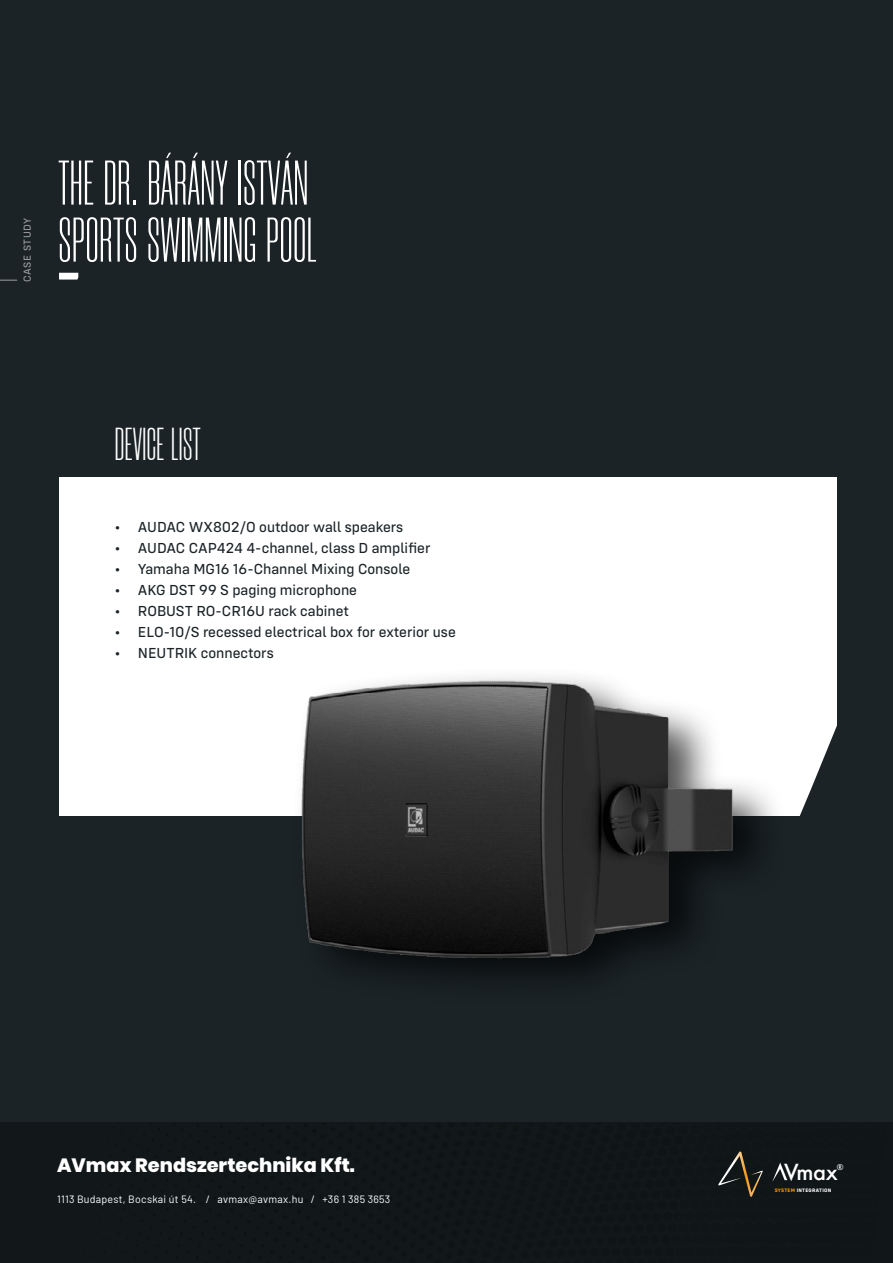
<style>
.page{position:relative;width:893px;height:1263px;background:#1b2327}
.page>*{position:absolute;margin:0;border:0;box-sizing:border-box;transform-origin:0 0}
.t1{font:300 63px/57px "Morganite";letter-spacing:.01em;color:#fff}
.t2{font:300 45.9px "Morganite";letter-spacing:.01em;color:#fff}
.t3{font:500 21.6px "Futura";color:#fff}
.t4{font:800 19.2px "Poppins";color:#fff}
.t5{font:15px "Config Text";color:#1b2327}
.t6{font:10.65px "Barlow";letter-spacing:.025em;color:#fff}
.t7{font:10.5px "Config Text";letter-spacing:.055em;color:#9e9ea2}
.t8{font:500 7.8px "Futura";color:#fff}
.t9{font:700 5.1px "Config";letter-spacing:.05em;color:#fff}
.s1{color:#f49800}
</style>
<div class="page">
<div style="left:495px;top:1256px;width:7px;height:6px;background:#0f1415;border-radius:50%"></div>
<div style="left:498px;top:1246px;width:7px;height:7px;background:#0f1415;border-radius:50%"></div>
<div style="left:508px;top:1253px;width:7px;height:7px;background:#0f1415;border-radius:50%"></div>
<div style="left:489px;top:1232px;width:7px;height:6px;background:#0f1415;border-radius:50%"></div>
<div style="left:501px;top:1236px;width:7px;height:7px;background:#0f1415;border-radius:50%"></div>
<div style="left:512px;top:1243px;width:7px;height:7px;background:#0f1416;border-radius:50%"></div>
<div style="left:492px;top:1222px;width:8px;height:7px;background:#0f1415;border-radius:50%"></div>
<div style="left:504px;top:1227px;width:8px;height:7px;background:#0f1415;border-radius:50%"></div>
<div style="left:515px;top:1233px;width:8px;height:7px;background:#0f1416;border-radius:50%"></div>
<div style="left:496px;top:1213px;width:7px;height:7px;background:#0f1415;border-radius:50%"></div>
<div style="left:507px;top:1217px;width:8px;height:7px;background:#0f1415;border-radius:50%"></div>
<div style="left:499px;top:1203px;width:7px;height:7px;background:#0f1415;border-radius:50%"></div>
<div style="left:511px;top:1208px;width:7px;height:7px;background:#0f1415;border-radius:50%"></div>
<div style="left:489px;top:1191px;width:8px;height:7px;background:#0f1415;border-radius:50%"></div>
<div style="left:502px;top:1194px;width:7px;height:7px;background:#0f1415;border-radius:50%"></div>
<div style="left:514px;top:1198px;width:7px;height:7px;background:#0f1415;border-radius:50%"></div>
<div style="left:493px;top:1181px;width:7px;height:7px;background:#0f1415;border-radius:50%"></div>
<div style="left:505px;top:1185px;width:7px;height:7px;background:#0f1415;border-radius:50%"></div>
<div style="left:496px;top:1172px;width:7px;height:7px;background:#0f1415;border-radius:50%"></div>
<div style="left:508px;top:1175px;width:7px;height:7px;background:#0f1415;border-radius:50%"></div>
<div style="left:499px;top:1162px;width:7px;height:7px;background:#0f1415;border-radius:50%"></div>
<div style="left:511px;top:1166px;width:8px;height:7px;background:#0f1415;border-radius:50%"></div>
<div style="left:490px;top:1151px;width:7px;height:7px;background:#0f1415;border-radius:50%"></div>
<div style="left:502px;top:1153px;width:7px;height:7px;background:#0f1415;border-radius:50%"></div>
<div style="left:514px;top:1156px;width:8px;height:7px;background:#0f1415;border-radius:50%"></div>
<div style="left:493px;top:1141px;width:7px;height:7px;background:#0f1415;border-radius:50%"></div>
<div style="left:505px;top:1144px;width:8px;height:7px;background:#0f1415;border-radius:50%"></div>
<div style="left:496px;top:1132px;width:7px;height:7px;background:#0f1415;border-radius:50%"></div>
<div style="left:508px;top:1134px;width:8px;height:7px;background:#0f1415;border-radius:50%"></div>
<div style="left:499px;top:1123px;width:7px;height:6px;background:#0f1415;border-radius:50%"></div>
<div style="left:512px;top:1125px;width:7px;height:7px;background:#0f1415;border-radius:50%"></div>
<div style="left:0;top:1123px;width:493px;height:140px;background:#12181a"></div>
<div style="left:517px;top:1123px;width:376px;height:140px;background:#101618"></div>
<svg style="left:59px;top:273px;width:19px;height:7px"></svg>
<svg style="left:0;top:280px;width:17px;height:1px"></svg>
<div style="left:59px;top:477px;width:777px;height:339px;background:#fff"></div>
<svg style="left:799px;top:715px;width:38px;height:101px"></svg>
<div style="left:292px;top:666px;width:495px;height:340px;background:#000;opacity:.69"></div>
<img style="left:292px;top:666px;width:471px;height:316px">
<p class="t7" style="left:21px;top:282px;width:66px;rotate:-90deg">CASE STUDY</p>
<h1 class="t1" style="left:58px;top:155px;width:259px">THE DR. BÁRÁNY ISTVÁN<br>SPORTS SWIMMING POOL</h1>
<h2 class="t2" style="left:115px;top:421px;width:87px">DEVICE LIST</h2>
<p class="t5" style="left:115px;top:519px;width:290px">• AUDAC WX802/O outdoor wall speakers</p>
<p class="t5" style="left:115px;top:540px;width:317px">• AUDAC CAP424 4-channel, class D amplifier</p>
<p class="t5" style="left:115px;top:561px;width:297px">• Yamaha MG16 16-Channel Mixing Console</p>
<p class="t5" style="left:115px;top:582px;width:244px">• AKG DST 99 S paging microphone</p>
<p class="t5" style="left:115px;top:603px;width:236px">• ROBUST RO-CR16U rack cabinet</p>
<p class="t5" style="left:115px;top:624px;width:342px">• ELO-10/S recessed electrical box for exterior use</p>
<p class="t5" style="left:115px;top:645px;width:160px">• NEUTRIK connectors</p>
<p class="t4" style="left:57px;top:1154px;width:299px">AVmax Rendszertechnika Kft.</p>
<p class="t6" style="left:57px;top:1191px;width:335px">1113 Budapest, Bocskai út 54. / avmax@avmax.hu / +36 1 385 3653</p>
<p class="t8" style="left:837px;top:1161px;width:8px">®</p>
<h3 class="t3" style="left:784px;top:1157px;width:55px">Vmax</h3>
<p class="t9" style="left:775px;top:1187px;width:58px"><span class="s1">SYSTEM</span> INTEGRATION</p>
</div>
